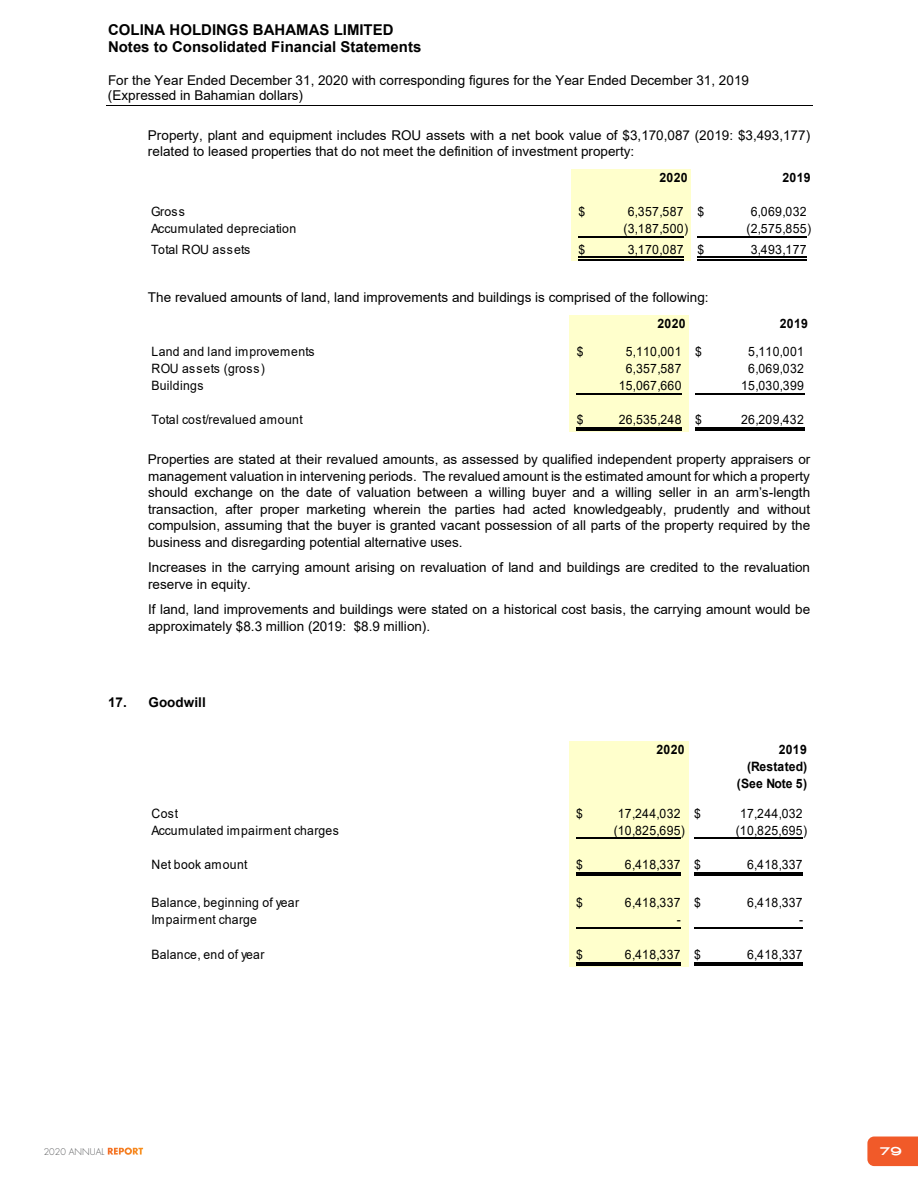
<style>
.page{position:relative;width:918px;height:1188px;background:#fff}
.page>*{position:absolute;margin:0;border:0;box-sizing:border-box;transform-origin:0 0}
.t1{font:700 15px/17.2px "Arial";color:#000}
.t2{font:700 15px "Chisel Wide";color:#fff}
.t3{font:13.5px/16.5px "Arial";letter-spacing:.005em;color:#000}
.t4{font:700 13.5px "Arial";color:#000}
.t5{font:12.9px "Arial";letter-spacing:.025em;color:#000;scale:.95 1}
.t6{font:700 12.9px/17.2px "Arial";letter-spacing:.025em;color:#000;text-align:right;scale:.95 1}
.t7{font:12.75px "Arial";letter-spacing:.025em;color:#000;scale:.96 1}
.t8{font:700 12.75px "Arial";letter-spacing:.025em;color:#000;scale:.96 1}
.t9{font:300 9px "Futura Std";color:#58595b}
.s1{font-weight:700;color:#fff}
</style>
<div class="page">
<hr style="left:106px;top:105px;width:706px;height:1px;background:#000">
<div style="left:571px;top:169px;width:120px;height:92px;background:#ffc"></div>
<hr style="left:578px;top:237px;width:106px;height:1px;background:#000">
<hr style="left:697px;top:237px;width:110px;height:1px;background:#000">
<hr style="left:578px;top:257px;width:106px;height:1px;background:#000">
<hr style="left:578px;top:259px;width:106px;height:1px;background:#000">
<hr style="left:697px;top:257px;width:110px;height:1px;background:#000">
<hr style="left:697px;top:259px;width:110px;height:1px;background:#000">
<div style="left:570px;top:315px;width:119px;height:117px;background:#ffc"></div>
<hr style="left:577px;top:393px;width:105px;height:1px;background:#000">
<hr style="left:695px;top:393px;width:109px;height:1px;background:#000">
<hr style="left:577px;top:428px;width:105px;height:1px;background:#000">
<hr style="left:577px;top:430px;width:105px;height:1px;background:#000">
<hr style="left:695px;top:428px;width:109px;height:1px;background:#000">
<hr style="left:695px;top:430px;width:109px;height:1px;background:#000">
<div style="left:569px;top:741px;width:119px;height:226px;background:#ffc"></div>
<hr style="left:576px;top:838px;width:105px;height:1px;background:#000">
<hr style="left:694px;top:838px;width:109px;height:1px;background:#000">
<hr style="left:576px;top:872px;width:105px;height:1px;background:#000">
<hr style="left:576px;top:875px;width:105px;height:1px;background:#000">
<hr style="left:694px;top:872px;width:109px;height:1px;background:#000">
<hr style="left:694px;top:875px;width:109px;height:1px;background:#000">
<hr style="left:576px;top:927px;width:105px;height:1px;background:#000">
<hr style="left:694px;top:927px;width:109px;height:1px;background:#000">
<hr style="left:576px;top:963px;width:105px;height:1px;background:#000">
<hr style="left:576px;top:965px;width:105px;height:1px;background:#000">
<hr style="left:694px;top:963px;width:109px;height:1px;background:#000">
<hr style="left:694px;top:965px;width:109px;height:1px;background:#000">
<svg style="left:867px;top:1137px;width:51px;height:29px"></svg>
<p class="t1" style="left:108px;top:21px;width:315px">COLINA HOLDINGS BAHAMAS LIMITED<br>Notes to Consolidated Financial Statements</p>
<p class="t3" style="left:108px;top:72px;width:642px;line-height:15.5px">For the Year Ended December 31, 2020 with corresponding figures for the Year Ended December 31, 2019 (Expressed in Bahamian dollars)</p>
<p class="t3" style="left:148px;top:127px;width:664px">Property, plant and equipment includes ROU assets with a net book value of $3,170,087 (2019: $3,493,177) related to leased properties that do not meet the definition of investment property:</p>
<p class="t8" style="left:659px;top:169px;width:31px">2020</p>
<p class="t8" style="left:782px;top:169px;width:31px">2019</p>
<p class="t7" style="left:151px;top:203px;width:37px">Gross</p>
<p class="t7" style="left:578px;top:203px;width:9px">$</p>
<p class="t7" style="left:628px;top:203px;width:81px">6,357,587 $</p>
<p class="t7" style="left:751px;top:203px;width:60px">6,069,032</p>
<p class="t7" style="left:151px;top:220px;width:153px">Accumulated depreciation</p>
<p class="t7" style="left:624px;top:220px;width:69px">(3,187,500)</p>
<p class="t7" style="left:747px;top:220px;width:69px">(2,575,855)</p>
<p class="t7" style="left:151px;top:240px;width:105px">Total ROU assets</p>
<p class="t7" style="left:578px;top:240px;width:9px">$</p>
<p class="t7" style="left:628px;top:240px;width:81px">3,170,087 $</p>
<p class="t7" style="left:751px;top:240px;width:60px">3,493,177</p>
<p class="t3" style="left:148px;top:289px;width:562px">The revalued amounts of land, land improvements and buildings is comprised of the following:</p>
<p class="t6" style="left:657px;top:315px;width:31px">2020</p>
<p class="t6" style="left:780px;top:315px;width:31px">2019</p>
<p class="t5" style="left:152px;top:342px;width:173px">Land and land improvements</p>
<p class="t5" style="left:577px;top:342px;width:9px">$</p>
<p class="t5" style="left:626px;top:342px;width:82px">5,110,001 $</p>
<p class="t5" style="left:748px;top:342px;width:60px">5,110,001</p>
<p class="t5" style="left:152px;top:359px;width:121px">ROU assets (gross)</p>
<p class="t5" style="left:626px;top:359px;width:60px">6,357,587</p>
<p class="t5" style="left:748px;top:359px;width:60px">6,069,032</p>
<p class="t5" style="left:152px;top:377px;width:56px">Buildings</p>
<p class="t5" style="left:619px;top:377px;width:68px">15,067,660</p>
<p class="t5" style="left:741px;top:377px;width:68px">15,030,399</p>
<p class="t5" style="left:152px;top:411px;width:161px">Total cost/revalued amount</p>
<p class="t5" style="left:577px;top:411px;width:9px">$</p>
<p class="t5" style="left:619px;top:411px;width:89px">26,535,248 $</p>
<p class="t5" style="left:741px;top:411px;width:68px">26,209,432</p>
<p class="t3" style="left:148px;top:451px;width:664px;text-align:justify">Properties are stated at their revalued amounts, as assessed by qualified independent property appraisers or management valuation in intervening periods. The revalued amount is the estimated amount for which a property should exchange on the date of valuation between a willing buyer and a willing seller in an arm’s-length transaction, after proper marketing wherein the parties had acted knowledgeably, prudently and without compulsion, assuming that the buyer is granted vacant possession of all parts of the property required by the business and disregarding potential alternative uses.</p>
<p class="t3" style="left:148px;top:559px;width:664px">Increases in the carrying amount arising on revaluation of land and buildings are credited to the revaluation reserve in equity.</p>
<p class="t3" style="left:148px;top:601px;width:664px">If land, land improvements and buildings were stated on a historical cost basis, the carrying amount would be approximately $8.3 million (2019: $8.9 million).</p>
<p class="t4" style="left:108px;top:693px;width:99px">17. Goodwill</p>
<p class="t6" style="left:657px;top:741px;width:31px">2020</p>
<p class="t6" style="left:737px;top:741px;width:75px">2019 (Restated) (See Note 5)</p>
<p class="t5" style="left:152px;top:804px;width:30px">Cost</p>
<p class="t5" style="left:576px;top:804px;width:9px">$</p>
<p class="t5" style="left:618px;top:804px;width:89px">17,244,032 $</p>
<p class="t5" style="left:740px;top:804px;width:68px">17,244,032</p>
<p class="t5" style="left:152px;top:821px;width:199px">Accumulated impairment charges</p>
<p class="t5" style="left:614px;top:821px;width:76px">(10,825,695)</p>
<p class="t5" style="left:736px;top:821px;width:76px">(10,825,695)</p>
<p class="t5" style="left:152px;top:856px;width:103px">Net book amount</p>
<p class="t5" style="left:576px;top:856px;width:9px">$</p>
<p class="t5" style="left:625px;top:856px;width:82px">6,418,337 $</p>
<p class="t5" style="left:747px;top:856px;width:60px">6,418,337</p>
<p class="t5" style="left:152px;top:893px;width:157px">Balance, beginning of year</p>
<p class="t5" style="left:576px;top:893px;width:9px">$</p>
<p class="t5" style="left:625px;top:893px;width:82px">6,418,337 $</p>
<p class="t5" style="left:747px;top:893px;width:60px">6,418,337</p>
<p class="t5" style="left:152px;top:911px;width:113px">Impairment charge</p>
<p class="t5" style="left:677px;top:911px;width:6px">-</p>
<p class="t5" style="left:799px;top:911px;width:6px">-</p>
<p class="t5" style="left:152px;top:946px;width:120px">Balance, end of year</p>
<p class="t5" style="left:576px;top:946px;width:9px">$</p>
<p class="t5" style="left:625px;top:946px;width:82px">6,418,337 $</p>
<p class="t5" style="left:747px;top:946px;width:60px">6,418,337</p>
<p class="t9" style="left:44px;top:1146px;width:101px">2020 ANNUAL <span class="s1">REPORT</span></p>
<p class="t2" style="left:879px;top:1142px;width:25px">79</p>
</div>
